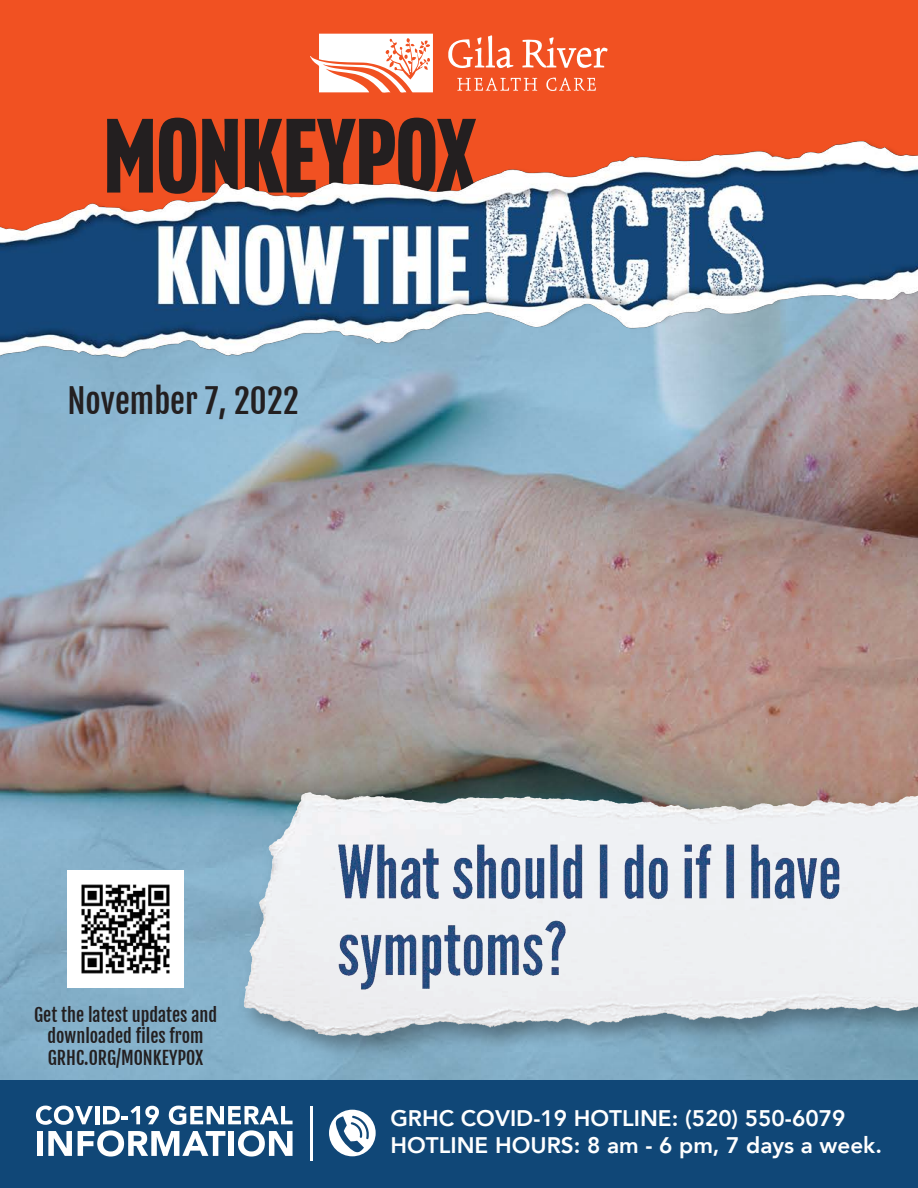
<style>
.page{position:relative;width:918px;height:1188px;background:#fff}
.page>*{position:absolute;margin:0;border:0;box-sizing:border-box;transform-origin:0 0}
.t1{font:33px "Fjalla One";color:#231f20}
.t2{font:800 22.5px/27px "Avenir";color:#fff}
.t3{font:18px/21.6px "Fjalla One";color:#231f20;text-align:center}
</style>
<div class="page">
<div style="left:0;top:0;width:918px;height:236px;background:#f15122"></div>
<img style="left:0;top:368px;width:918px;height:712px">
<svg style="left:448px;top:35px;width:66px;height:33px"></svg>
<svg style="left:522px;top:37px;width:86px;height:31px"></svg>
<svg style="left:457px;top:77px;width:80px;height:14px"></svg>
<svg style="left:546px;top:77px;width:50px;height:14px"></svg>
<svg style="left:310px;top:34px;width:123px;height:59px"></svg>
<svg style="left:107px;top:119px;width:46px;height:19px"></svg>
<svg style="left:159px;top:118px;width:37px;height:20px"></svg>
<svg style="left:202px;top:119px;width:36px;height:19px"></svg>
<svg style="left:245px;top:118px;width:231px;height:20px"></svg>
<img style="left:0;top:138px;width:918px;height:230px">
<img style="left:231px;top:778px;width:687px;height:290px">
<img style="left:243px;top:790px;width:41px;height:245px">
<img style="left:284px;top:781px;width:634px;height:279px">
<img style="left:67px;top:871px;width:117px;height:116px">
<div style="left:0;top:1080px;width:918px;height:108px;background:#104777"></div>
<svg style="left:36px;top:1106px;width:257px;height:51px"></svg>
<div style="left:329px;top:1110px;width:47px;height:46px;background:#fff;border-radius:50%"></div>
<svg style="left:336px;top:1116px;width:33px;height:36px"></svg>
<hr style="left:310px;top:1106px;width:3px;height:55px;background:#fff">
<h1 class="t1" style="left:68px;top:381px;width:233px">November 7, 2022</h1>
<p class="t3" style="left:34px;top:1004px;width:185px">Get the latest updates and downloaded files from<br>GRHC.ORG/MONKEYPOX</p>
<p class="t2" style="left:390px;top:1105px;width:493px">GRHC COVID-19 HOTLINE: (520) 550-6079<br>HOTLINE HOURS: 8 am - 6 pm, 7 days a week.</p>
</div>
